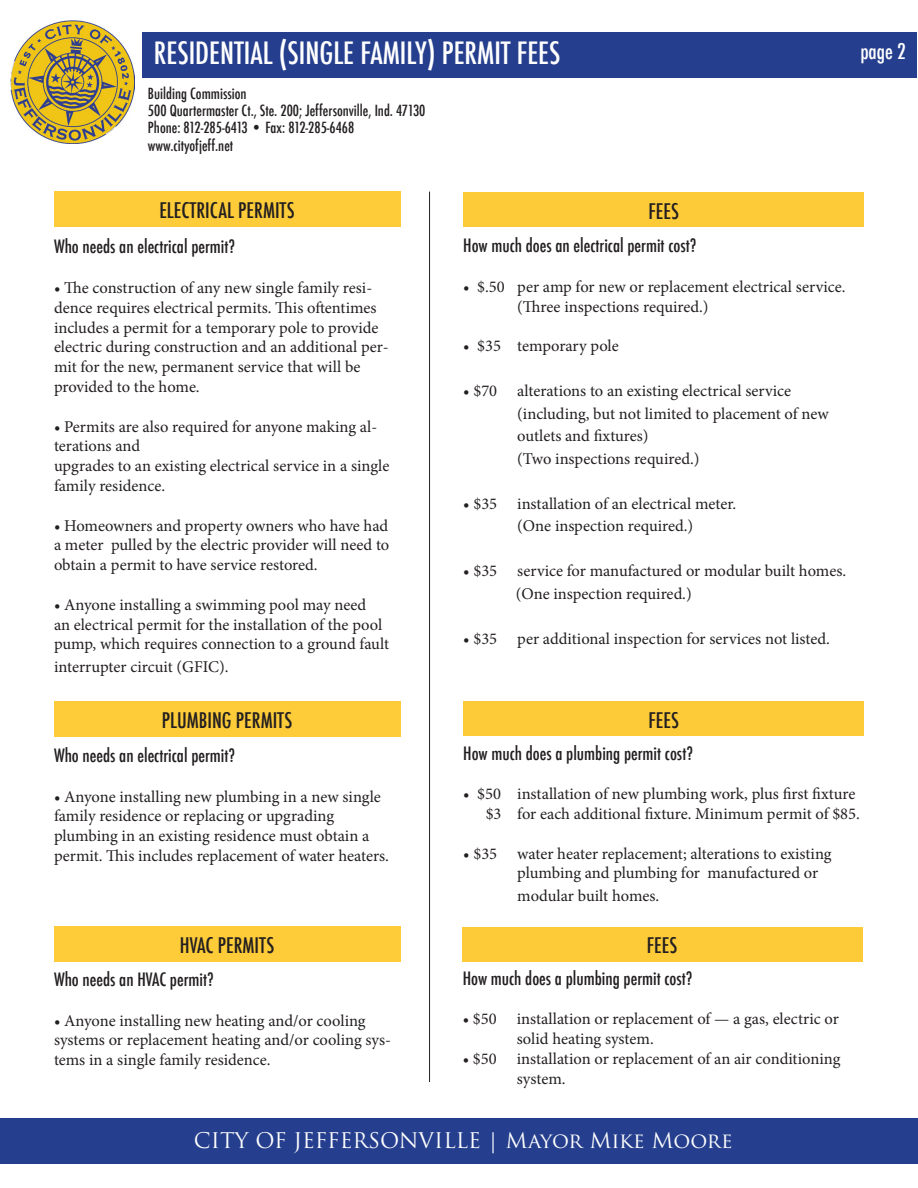
<style>
.page{position:relative;width:918px;height:1188px;background:#fff}
.page>*{position:absolute;margin:0;border:0;box-sizing:border-box;transform-origin:0 0}
.t1{font:500 condensed 30px "Futura";color:#fff}
.t2{font:500 condensed 21px "Futura";color:#231f20}
.t3{font:21px "Trajan Pro";color:#fff}
.t4{font:500 condensed 21px "Futura";color:#fff}
.t5{font:500 condensed 18px "Futura";color:#231f20}
.t6{font:16.5px/19.8px "Minion Pro";color:#231f20}
.t7{font:500 condensed 15px "Futura";color:#231f20}
</style>
<div class="page">
<div style="left:142px;top:32px;width:774px;height:45px;background:#253f8e"></div>
<img style="left:11px;top:20px;width:123px;height:123px">
<div style="left:0;top:1119px;width:918px;height:45px;background:#253f8e"></div>
<div style="left:54px;top:192px;width:346px;height:35px;background:#fecc39"></div>
<div style="left:463px;top:193px;width:401px;height:34px;background:#fecb38"></div>
<hr style="left:429px;top:192px;width:1px;height:890px;background:#231f20">
<div style="left:54px;top:702px;width:346px;height:35px;background:#fecc39"></div>
<div style="left:463px;top:702px;width:401px;height:34px;background:#fecb38"></div>
<div style="left:54px;top:926px;width:346px;height:36px;background:#fecc39"></div>
<div style="left:462px;top:928px;width:400px;height:34px;background:#fecb38"></div>
<p class="t1" style="left:154px;top:33px;width:408px">RESIDENTIAL (SINGLE FAMILY) PERMIT FEES</p>
<p class="t7" style="left:148px;top:84px;width:100px">Building Commission</p>
<p class="t7" style="left:148px;top:101px;width:279px">500 Quartermaster Ct., Ste. 200; Jeffersonville, Ind. 47130</p>
<p class="t7" style="left:148px;top:118px;width:208px">Phone: 812-285-6413 • Fax: 812-285-6468</p>
<p class="t7" style="left:148px;top:136px;width:87px">www.cityofjeff.net</p>
<p class="t4" style="left:860px;top:38px;width:47px">page 2</p>
<p class="t2" style="left:159px;top:197px;width:137px">ELECTRICAL PERMITS</p>
<p class="t5" style="left:54px;top:235px;width:183px">Who needs an electrical permit?</p>
<p class="t6" style="left:54px;top:278px;width:336px">• The construction of any new single family resi&shy;dence requires electrical permits. This oftentimes includes a permit for a temporary pole to provide electric during construction and an additional per&shy;mit for the new, permanent service that will be provided to the home.</p>
<p class="t6" style="left:54px;top:417px;width:337px">• Permits are also required for anyone making al&shy;terations and<br>upgrades to an existing electrical service in a single family residence.</p>
<p class="t6" style="left:54px;top:516px;width:337px;text-align:justify">• Homeowners and property owners who have had a meter pulled by the electric provider will need to obtain a permit to have service restored.</p>
<p class="t6" style="left:54px;top:595px;width:337px">• Anyone installing a swimming pool may need<br>an electrical permit for the installation of the pool pump, which requires connection to a ground fault</p>
<p class="t6" style="left:54px;top:657px;width:176px">interrupter circuit (GFIC).</p>
<p class="t2" style="left:648px;top:197px;width:32px">FEES</p>
<p class="t5" style="left:463px;top:234px;width:235px">How much does an electrical permit cost?</p>
<p class="t6" style="left:517px;top:277px;width:330px;text-indent:-54px">• $.50 per amp for new or replacement electrical service. (Three inspections required.)</p>
<p class="t6" style="left:463px;top:336px;width:157px">• $35 temporary pole</p>
<p class="t6" style="left:517px;top:380px;width:313px;line-height:22.5px;text-indent:-54px">• $70 alterations to an existing electrical service (including, but not limited to placement of new outlets and fixtures)<br>(Two inspections required.)</p>
<p class="t6" style="left:517px;top:492px;width:220px;line-height:22.5px;text-indent:-54px">• $35 installation of an electrical meter. (One inspection required.)</p>
<p class="t6" style="left:516px;top:560px;width:332px;line-height:22.5px;text-indent:-52px">• $35 service for manufactured or modular built homes. (One inspection required.)</p>
<p class="t6" style="left:463px;top:629px;width:368px">• $35 per additional inspection for services not listed.</p>
<p class="t2" style="left:162px;top:707px;width:132px">PLUMBING PERMITS</p>
<p class="t5" style="left:54px;top:744px;width:183px">Who needs an electrical permit?</p>
<p class="t6" style="left:54px;top:787px;width:336px">• Anyone installing new plumbing in a new single family residence or replacing or upgrading plumbing in an existing residence must obtain a permit. This includes replacement of water heaters.</p>
<p class="t2" style="left:648px;top:706px;width:32px">FEES</p>
<p class="t5" style="left:463px;top:741px;width:231px">How much does a plumbing permit cost?</p>
<p class="t6" style="left:463px;top:784px;width:394px">• $50 installation of new plumbing work, plus first fixture</p>
<p class="t6" style="left:486px;top:804px;width:376px">$3 for each additional fixture. Minimum permit of $85.</p>
<p class="t6" style="left:517px;top:844px;width:316px;text-indent:-54px">• $35 water heater replacement; alterations to existing plumbing and plumbing for manufactured or</p>
<p class="t6" style="left:517px;top:886px;width:144px">modular built homes.</p>
<p class="t2" style="left:180px;top:931px;width:96px">HVAC PERMITS</p>
<p class="t2" style="left:647px;top:932px;width:32px">FEES</p>
<p class="t5" style="left:54px;top:968px;width:161px">Who needs an HVAC permit?</p>
<p class="t6" style="left:54px;top:1011px;width:339px">• Anyone installing new heating and/or cooling systems or replacement heating and/or cooling sys&shy;tems in a single family residence.</p>
<p class="t5" style="left:463px;top:967px;width:231px">How much does a plumbing permit cost?</p>
<p class="t6" style="left:517px;top:1009px;width:324px;text-indent:-54px">• $50 installation or replacement of — a gas, electric or solid heating system.</p>
<p class="t6" style="left:517px;top:1049px;width:325px;text-indent:-54px">• $50 installation or replacement of an air conditioning system.</p>
<p class="t3" style="left:194px;top:1127px;width:540px">CITY OF JEFFERSONVILLE | Mayor Mike Moore</p>
</div>
